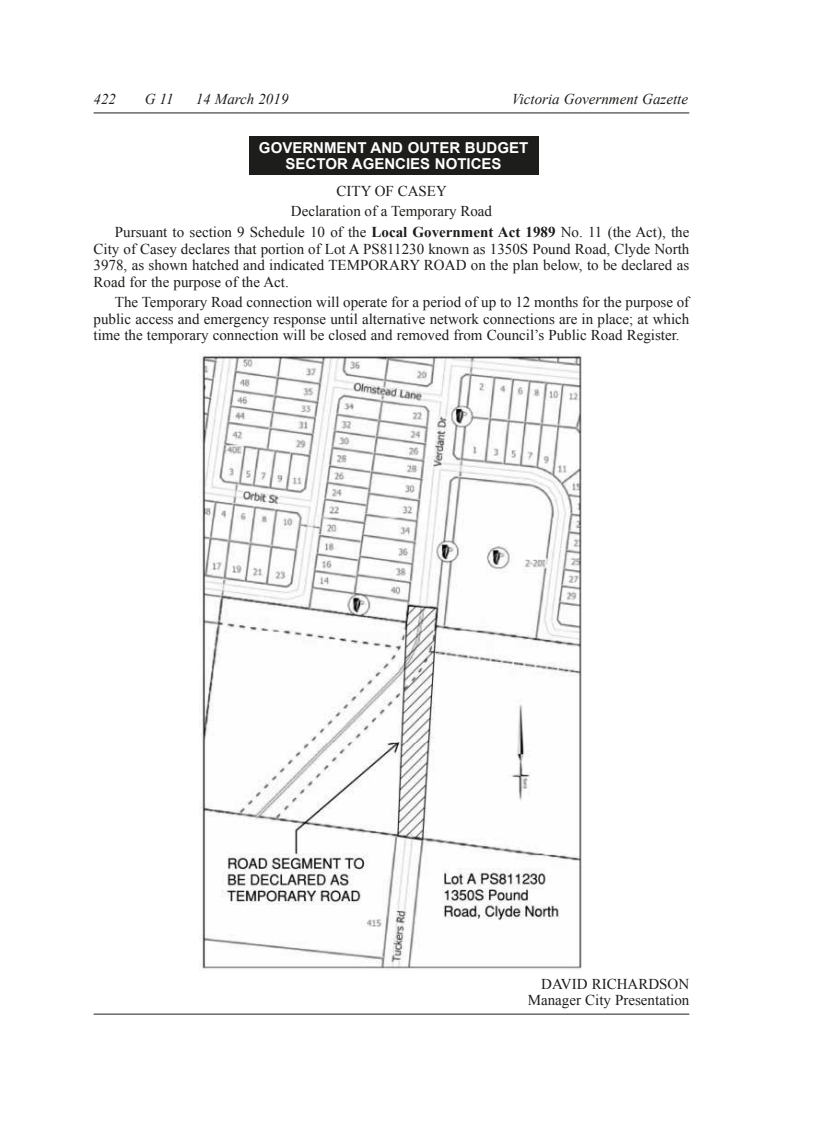
<style>
.page{position:relative;width:817px;height:1132px;background:#fff}
.page>*{position:absolute;margin:0;border:0;box-sizing:border-box;transform-origin:0 0}
.Body{font:15px/16.5px "Times New Roman";color:#1d1d1b;text-align:justify}
.Reversed_headings{font:700 15px/16.5px "Arial";color:#fff;text-align:center}
.t1{font:italic 15px "Times New Roman";color:#1d1d1b}
.Signature_rule_right{font:15px/16.5px "Times New Roman";color:#1d1d1b;text-align:right}
.Acts_heading_3{font:15px "Times New Roman";color:#1d1d1b}
.Acts_heading_2{font:15px "Times New Roman";color:#1d1d1b}
.s1{font-weight:700}
</style>
<div class="page">
<hr style="left:94px;top:112px;width:595px;height:1px;background:#1d1d1b">
<hr style="left:94px;top:1013px;width:595px;height:1px;background:#1d1d1b">
<div style="left:249px;top:136px;width:289px;height:38px;background:#1d1d1b"></div>
<img style="left:199px;top:353px;width:383px;height:616px">
<p class="t1" style="left:94px;top:89px;width:24px">422</p>
<p class="t1" style="left:145px;top:89px;width:30px">G 11</p>
<p class="t1" style="left:196px;top:89px;width:94px">14 March 2019</p>
<p class="t1" style="left:511px;top:89px;width:178px">Victoria Government Gazette</p>
<p class="Reversed_headings" style="left:259px;top:139px;width:271px">GOVERNMENT AND OUTER BUDGET<br>SECTOR AGENCIES NOTICES</p>
<p class="Acts_heading_2" style="left:336px;top:180px;width:112px">CITY OF CASEY</p>
<p class="Acts_heading_3" style="left:291px;top:201px;width:203px">Declaration of a Temporary Road</p>
<p class="Body" style="left:94px;top:223px;width:597px;text-indent:21px">Pursuant to section 9 Schedule 10 of the <span class="s1">Local Government Act 1989</span> No. 11 (the Act), the City of Casey declares that portion of Lot A PS811230 known as 1350S Pound Road, Clyde North 3978, as shown hatched and indicated TEMPORARY ROAD on the plan below, to be declared as Road for the purpose of the Act.</p>
<p class="Body" style="left:94px;top:294px;width:597px;text-indent:21px">The Temporary Road connection will operate for a period of up to 12 months for the purpose of public access and emergency response until alternative network connections are in place; at which time the temporary connection will be closed and removed from Council’s Public Road Register.</p>
<p class="Signature_rule_right" style="left:527px;top:974px;width:163px">DAVID RICHARDSON<br>Manager City Presentation</p>
</div>
